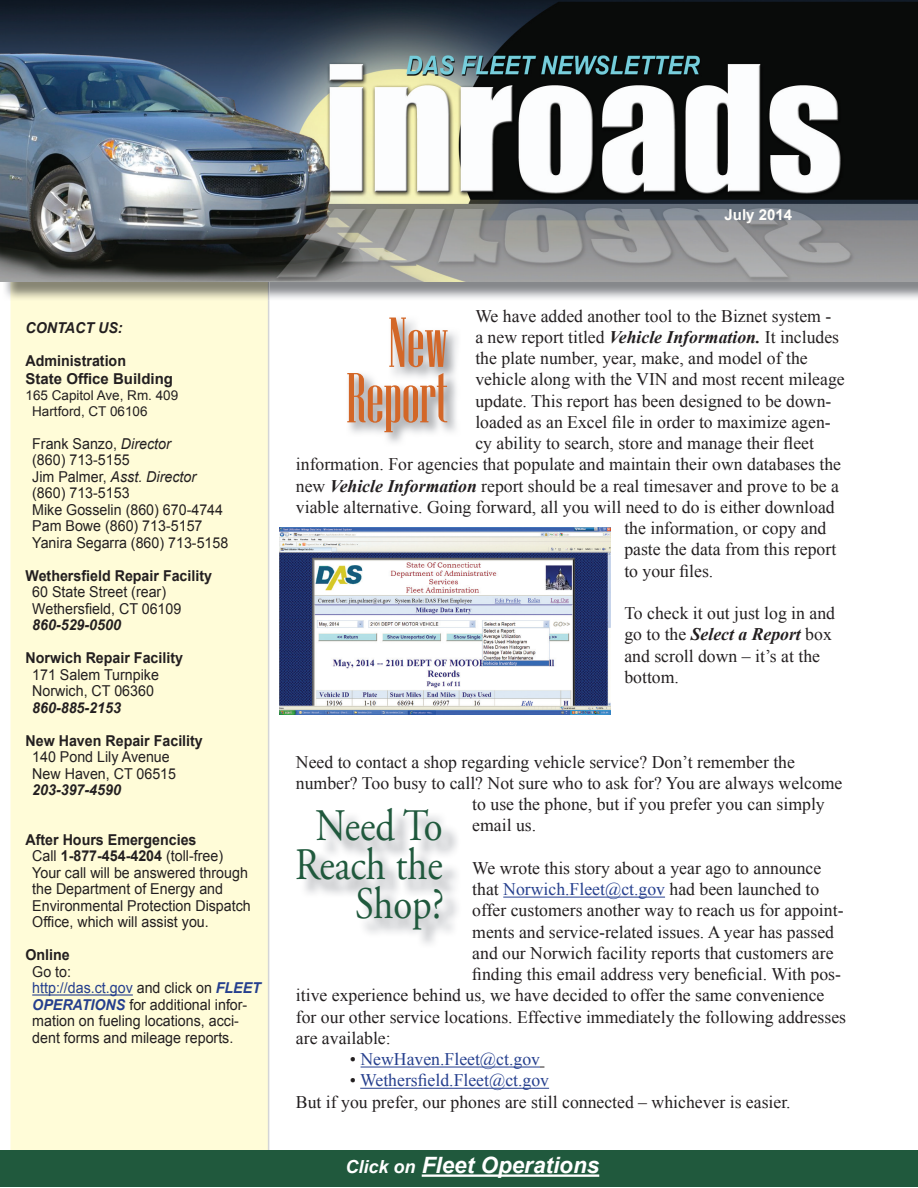
<style>
.page{position:relative;width:918px;height:1188px;background:#fff}
.page>*{position:absolute;margin:0;border:0;box-sizing:border-box;transform-origin:0 0}
.t1{font:70.5px/55.5px "Niagara Solid";color:#d36728;text-align:center;scale:.91 1}
.t2{font:45px/39px "Adobe Garamond Pro";color:#20593d;text-align:right;scale:.86 1}
.t3{font:italic 700 22.5px "Arial";color:#fff}
.t4{font:17.7px/21.3px "Times New Roman";color:#231f20}
.t5{font:17.7px "Times New Roman";color:#253f8e}
.t6{font:15px/16.5px "Arial";color:#231f20;scale:.95 1}
.t7{font:700 15px/18px "Arial";color:#231f20;scale:.95 1}
.t8{font:italic 700 15px "Arial";color:#231f20;scale:.95 1}
.t9{font:700 15px "Arial";color:#fffefa}
.t10{font:13.5px/16.2px "Arial";color:#231f20}
.s1{font-style:italic}
.s2{font-weight:700}
.s3{color:#253f8e}
.s4{font-weight:700;font-style:italic;color:#253f8e}
.s5{font-weight:700;font-style:italic}
.s6{color:#231f20}
.s7{font-size:18px}
</style>
<div class="page">
<hr style="left:503px;top:897px;width:162px;height:1px;background:#253f8e">
<hr style="left:361px;top:1067px;width:179px;height:1px;background:#253f8e">
<hr style="left:360px;top:1088px;width:189px;height:1px;background:#253f8e">
<div style="left:10px;top:301px;width:259px;height:849px;background:#fffcd8"></div>
<img style="left:9px;top:282px;width:260px;height:19px">
<img style="left:1px;top:0;width:917px;height:282px">
<div style="left:0;top:1150px;width:918px;height:36px;background:#20593d"></div>
<hr style="left:32px;top:994px;width:101px;height:2px;background:#253f8e">
<hr style="left:422px;top:1174px;width:177px;height:3px;background:#fff">
<img style="left:349px;top:319px;width:108px;height:124px">
<img style="left:280px;top:528px;width:331px;height:186px">
<p class="t9" style="left:724px;top:205px;width:69px">July 2014</p>
<p class="t8" style="left:26px;top:317px;width:104px">CONTACT US:</p>
<p class="t7" style="left:26px;top:352px;width:157px">Administration<br>State Office Building</p>
<p class="t10" style="left:32px;top:387px;width:148px;text-indent:-7px">165 Capitol Ave, Rm. 409<br>Hartford, CT 06106</p>
<p class="t6" style="left:32px;top:436px;width:208px">Frank Sanzo, <span class="s1">Director<br></span>(860) 713-5155<br>Jim Palmer, <span class="s1">Asst. Director </span>(860) 713-5153<br>Mike Gosselin (860) 670-4744<br>Pam Bowe (860) 713-5157<br>Yanira Segarra (860) 713-5158</p>
<p class="t7" style="left:25px;top:567px;width:198px">Wethersfield Repair Facility</p>
<p class="t6" style="left:32px;top:584px;width:159px">60 State Street (rear)<br>Wethersfield, CT 06109</p>
<p class="t8" style="left:32px;top:615px;width:95px">860-529-0500</p>
<p class="t7" style="left:25px;top:650px;width:167px">Norwich Repair Facility</p>
<p class="t6" style="left:32px;top:667px;width:135px">171 Salem Turnpike<br>Norwich, CT 06360</p>
<p class="t8" style="left:32px;top:698px;width:95px">860-885-2153</p>
<p class="t7" style="left:25px;top:732px;width:188px">New Haven Repair Facility</p>
<p class="t6" style="left:32px;top:749px;width:153px">140 Pond Lily Avenue<br>New Haven, CT 06515</p>
<p class="t8" style="left:32px;top:780px;width:95px">203-397-4590</p>
<p class="t6" style="left:32px;top:832px;width:232px;text-indent:-7px"><span class="s2">After Hours Emergencies<br></span>Call <span class="s2">1-877-454-4204</span> (toll-free)<br>Your call will be answered through the Department of Energy and<br>Environmental Protection Dispatch<br>Office, which will assist you.</p>
<p class="t7" style="left:25px;top:947px;width:48px">Online</p>
<p class="t6" style="left:32px;top:964px;width:242px">Go to:<br><span class="s3">http://das.ct.gov</span> and click on <span class="s4">FLEET<br>OPERATIONS</span> for additional infor&shy;mation on fueling locations, acci&shy;dent forms and mileage reports.</p>
<p class="t4" style="left:475px;top:305px;width:357px">We have added another tool to the Biznet system -</p>
<p class="t4" style="left:475px;top:326px;width:365px">a new report titled <span class="s5">Vehicle Information.</span> It includes</p>
<p class="t4" style="left:475px;top:347px;width:334px">the plate number, year, make, and model of the</p>
<p class="t4" style="left:475px;top:369px;width:371px">vehicle along with the VIN and most recent mileage</p>
<p class="t4" style="left:475px;top:390px;width:358px">update. This report has been designed to be down-</p>
<p class="t4" style="left:475px;top:411px;width:357px">loaded as an Excel file in order to maximize agen-</p>
<p class="t4" style="left:475px;top:432px;width:340px">cy ability to search, store and manage their fleet</p>
<p class="t4" style="left:296px;top:454px;width:547px">information. For agencies that populate and maintain their own databases the</p>
<p class="t4" style="left:296px;top:475px;width:545px">new <span class="s5">Vehicle Information</span> report should be a real timesaver and prove to be a</p>
<p class="t4" style="left:296px;top:496px;width:540px">viable alternative. Going forward, all you will need to do is either download</p>
<p class="t4" style="left:624px;top:517px;width:204px">the information, or copy and</p>
<p class="t4" style="left:624px;top:538px;width:213px">paste the data from this report</p>
<p class="t4" style="left:624px;top:560px;width:90px">to your files.</p>
<p class="t4" style="left:624px;top:602px;width:212px">To check it out just log in and go to the <span class="s5">Select a Report</span> box and scroll down – it’s at the bottom.</p>
<h1 class="t1" style="left:346px;top:315px;width:113px">New<br>Report</h1>
<p class="t4" style="left:296px;top:751px;width:501px">Need to contact a shop regarding vehicle service? Don’t remember the</p>
<p class="t4" style="left:296px;top:772px;width:548px">number? Too busy to call? Not sure who to ask for? You are always welcome</p>
<p class="t4" style="left:472px;top:793px;width:354px">to use the phone, but if you prefer you can simply</p>
<p class="t4" style="left:472px;top:815px;width:65px">email us.</p>
<p class="t4" style="left:472px;top:857px;width:351px">We wrote this story about a year ago to announce</p>
<p class="t4" style="left:472px;top:878px;width:349px">that <span class="s3">Norwich.Fleet@ct.gov</span> had been launched to</p>
<p class="t4" style="left:472px;top:900px;width:373px">offer customers another way to reach us for appoint-</p>
<p class="t4" style="left:472px;top:921px;width:363px">ments and service-related issues. A year has passed</p>
<p class="t4" style="left:472px;top:942px;width:363px">and our Norwich facility reports that customers are</p>
<p class="t4" style="left:472px;top:963px;width:370px">finding this email address very beneficial. With pos-</p>
<p class="t4" style="left:296px;top:985px;width:530px">itive experience behind us, we have decided to offer the same convenience</p>
<p class="t4" style="left:296px;top:1006px;width:552px">for our other service locations. Effective immediately the following addresses</p>
<p class="t4" style="left:296px;top:1027px;width:96px">are available:</p>
<p class="t5" style="left:350px;top:1047px;width:192px"><span class="s6">•</span> NewHaven.Fleet@ct.gov</p>
<p class="t4" style="left:296px;top:1069px;width:496px;text-indent:54px">• <span class="s3">Wethersfield.Fleet@ct.gov<br></span>But if you prefer, our phones are still connected – whichever is easier.</p>
<h2 class="t2" style="left:295px;top:808px;width:175px">Need To<br>Reach the<br>Shop?</h2>
<p class="t3" style="left:345px;top:1150px;width:255px"><span class="s7">Click on</span> Fleet Operations</p>
</div>
